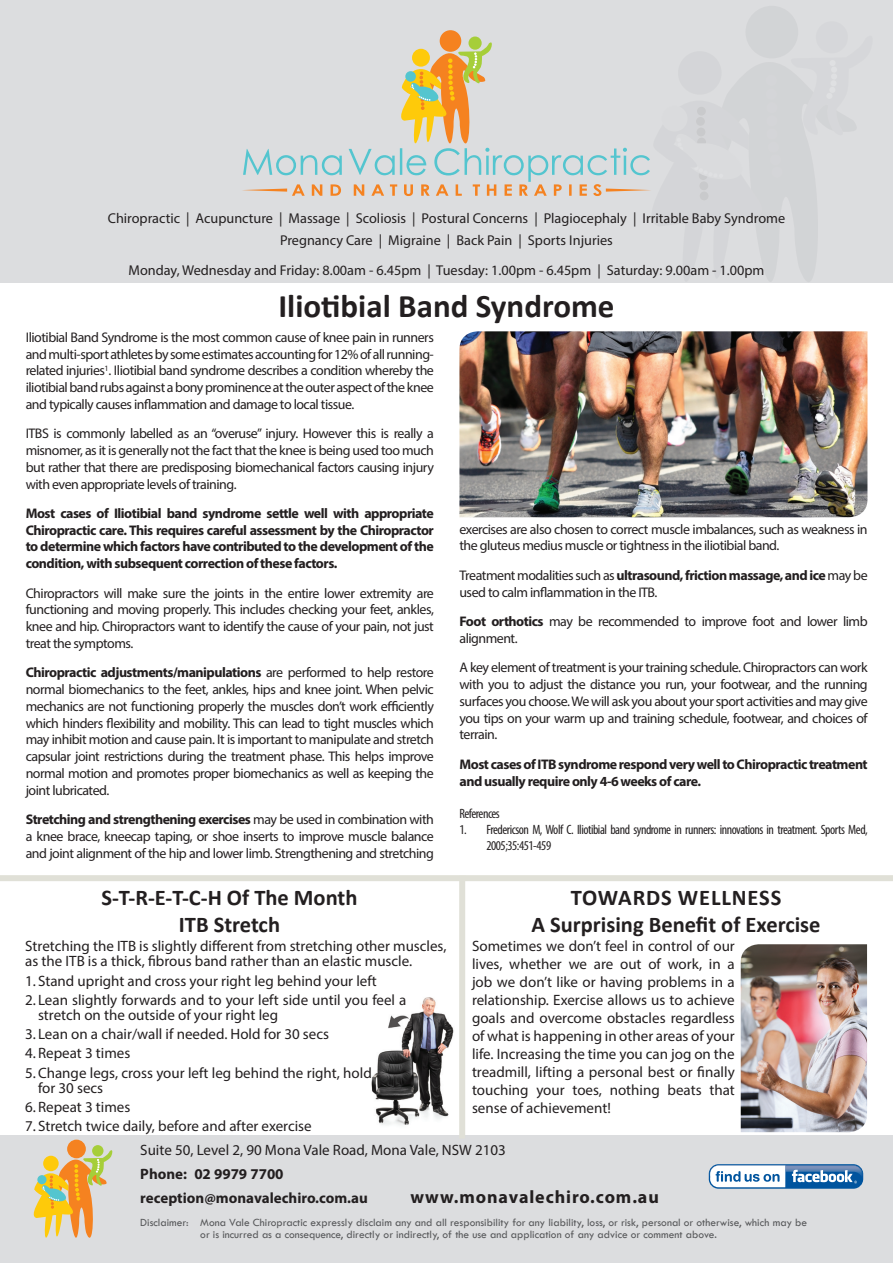
<style>
.page{position:relative;width:893px;height:1263px;background:#fff}
.page>*{position:absolute;margin:0;border:0;box-sizing:border-box;transform-origin:0 0}
.t1{font:700 33px "Calibri";color:#231f20}
.t2{font:700 22.5px "Calibri";color:#231f20}
.t3{font:700 22.5px "Calibri";letter-spacing:.04em;color:#231f20}
.t4{font:700 18px "Myriad Pro";letter-spacing:.05em;color:#231f20}
.Stretch_Number_Point{font:15px/18px "Myriad Pro";color:#231f20}
.t5{font:700 15px "Myriad Pro";color:#231f20}
.t6{font:14.25px "Myriad Pro";color:#231f20}
.Bullet_Points{font:13.95px/16.8px "Myriad Pro";letter-spacing:-.035em;color:#231f20;text-align:justify}
.Bullet_Points-2{font:700 13.95px/16.8px "Myriad Pro";letter-spacing:-.035em;color:#231f20;text-align:justify}
.Bullet_Points-3{font:condensed 13.5px/16.2px "Myriad Pro";letter-spacing:-.035em;color:#231f20}
.t7{font:11.4px "Tw Cen";color:#57585a}
.s1{font-weight:700}
</style>
<div class="page">
<div style="left:0;top:0;width:893px;height:282px;background:#dcdddf"></div>
<div style="left:745px;top:6px;width:53px;height:52px;background:#d2d4d6;border-radius:50%"></div>
<div style="left:816px;top:21px;width:32px;height:32px;background:#d6d7da;border-radius:50%"></div>
<div style="left:0;top:1135px;width:893px;height:128px;background:#dcdddf"></div>
<svg style="left:709px;top:1164px;width:154px;height:25px;background:#87abce"></svg>
<svg style="left:242px;top:30px;width:631px;height:253px"></svg>
<svg style="left:67px;top:1139px;width:19px;height:19px"></svg>
<div style="left:92px;top:1145px;width:11px;height:11px;background:#a6ce39;border-radius:50%"></div>
<svg style="left:33px;top:1148px;width:79px;height:90px"></svg>
<img style="left:371px;top:997px;width:83px;height:128px">
<img style="left:459px;top:331px;width:408px;height:186px">
<div style="left:0;top:875px;width:893px;height:6px;background:#e0e0d7"></div>
<img style="left:741px;top:944px;width:126px;height:188px">
<div style="left:459px;top:876px;width:6px;height:262px;background:#e0e0d7"></div>
<p class="t6" style="left:108px;top:209px;width:679px">Chiropractic | Acupuncture | Massage | Scoliosis | Postural Concerns | Plagiocephaly | Irritable Baby Syndrome</p>
<p class="t6" style="left:280px;top:231px;width:334px">Pregnancy Care | Migraine | Back Pain | Sports Injuries</p>
<p class="t6" style="left:128px;top:262px;width:638px">Monday, Wednesday and Friday: 8.00am - 6.45pm | Tuesday: 1.00pm - 6.45pm | Saturday: 9.00am - 1.00pm</p>
<p class="t1" style="left:278px;top:283px;width:338px">Iliotibial Band Syndrome</p>
<p class="Bullet_Points" style="left:26px;top:328px;width:410px">Iliotibial Band Syndrome is the most common cause of knee pain in runners and multi-sport athletes by some estimates accounting for 12% of all running&shy;related injuries<sup>1</sup>. Iliotibial band syndrome describes a condition whereby the iliotibial band rubs against a bony prominence at the outer aspect of the knee and typically causes inflammation and damage to local tissue.</p>
<p class="Bullet_Points" style="left:26px;top:425px;width:410px">ITBS is commonly labelled as an “overuse” injury. However this is really a misnomer, as it is generally not the fact that the knee is being used too much but rather that there are predisposing biomechanical factors causing injury with even appropriate levels of training.</p>
<p class="Bullet_Points-2" style="left:26px;top:504px;width:410px">Most cases of Iliotibial band syndrome settle well with appropriate Chiropractic care. This requires careful assessment by the Chiropractor to determine which factors have contributed to the development of the condition, with subsequent correction of these factors.</p>
<p class="Bullet_Points" style="left:26px;top:584px;width:410px">Chiropractors will make sure the joints in the entire lower extremity are functioning and moving properly. This includes checking your feet, ankles, knee and hip. Chiropractors want to identify the cause of your pain, not just treat the symptoms.</p>
<p class="Bullet_Points" style="left:26px;top:664px;width:410px"><span class="s1">Chiropractic adjustments/manipulations</span> are performed to help restore normal biomechanics to the feet, ankles, hips and knee joint. When pelvic mechanics are not functioning properly the muscles don’t work efficiently which hinders flexibility and mobility. This can lead to tight muscles which may inhibit motion and cause pain. It is important to manipulate and stretch capsular joint restrictions during the treatment phase. This helps improve normal motion and promotes proper biomechanics as well as keeping the joint lubricated.</p>
<p class="Bullet_Points" style="left:26px;top:811px;width:410px"><span class="s1">Stretching and strengthening exercises</span> may be used in combination with a knee brace, kneecap taping, or shoe inserts to improve muscle balance and joint alignment of the hip and lower limb. Strengthening and stretching</p>
<p class="Bullet_Points" style="left:459px;top:520px;width:410px">exercises are also chosen to correct muscle imbalances, such as weakness in the gluteus medius muscle or tightness in the iliotibial band.</p>
<p class="Bullet_Points" style="left:459px;top:567px;width:410px">Treatment modalities such as <span class="s1">ultrasound, friction massage, and ice</span> may be used to calm inflammation in the ITB.</p>
<p class="Bullet_Points" style="left:459px;top:613px;width:410px"><span class="s1">Foot orthotics</span> may be recommended to improve foot and lower limb alignment.</p>
<p class="Bullet_Points" style="left:459px;top:659px;width:410px">A key element of treatment is your training schedule. Chiropractors can work with you to adjust the distance you run, your footwear, and the running surfaces you choose. We will ask you about your sport activities and may give you tips on your warm up and training schedule, footwear, and choices of terrain.</p>
<p class="Bullet_Points-2" style="left:459px;top:755px;width:410px">Most cases of ITB syndrome respond very well to Chiropractic treatment and usually require only 4-6 weeks of care.</p>
<p class="Bullet_Points-3" style="left:459px;top:805px;width:42px">References</p>
<p class="Bullet_Points-3" style="left:486px;top:821px;width:383px;text-indent:-27px">1. Fredericson M, Wolf C. Iliotibial band syndrome in runners: innovations in treatment. Sports Med,<br>2005;35:451-459</p>
<p class="t2" style="left:101px;top:881px;width:258px">S-T-R-E-T-C-H Of The Month</p>
<p class="t2" style="left:179px;top:908px;width:103px">ITB Stretch</p>
<p class="Stretch_Number_Point" style="left:25px;top:938px;width:423px;line-height:15px">Stretching the ITB is slightly different from stretching other muscles, as the ITB is a thick, fibrous band rather than an elastic muscle.</p>
<p class="Stretch_Number_Point" style="left:25px;top:971px;width:353px">1. Stand upright and cross your right leg behind your left</p>
<p class="Stretch_Number_Point" style="left:38px;top:992px;width:370px;line-height:15px;text-indent:-13px">2. Lean slightly forwards and to your left side until you feel a stretch on the outside of your right leg</p>
<p class="Stretch_Number_Point" style="left:25px;top:1025px;width:305px">3. Lean on a chair/wall if needed. Hold for 30 secs</p>
<p class="Stretch_Number_Point" style="left:25px;top:1044px;width:107px">4.Repeat 3 times</p>
<p class="Stretch_Number_Point" style="left:38px;top:1065px;width:335px;line-height:15px;text-indent:-13px">5.Change legs, cross your left leg behind the right, hold for 30 secs</p>
<p class="Stretch_Number_Point" style="left:25px;top:1097px;width:107px">6.Repeat 3 times</p>
<p class="Stretch_Number_Point" style="left:25px;top:1117px;width:288px">7. Stretch twice daily, before and after exercise</p>
<p class="t3" style="left:571px;top:881px;width:212px">TOWARDS WELLNESS</p>
<p class="t2" style="left:531px;top:908px;width:291px">A Surprising Benefit of Exercise</p>
<p class="Stretch_Number_Point" style="left:472px;top:937px;width:264px;text-align:justify">Sometimes we don’t feel in control of our lives, whether we are out of work, in a job we don’t like or having problems in a relationship. Exercise allows us to achieve goals and overcome obstacles regardless of what is happening in other areas of your life. Increasing the time you can jog on the treadmill, lifting a personal best or finally touching your toes, nothing beats that sense of achievement!</p>
<p class="Stretch_Number_Point" style="left:140px;top:1141px;width:367px">Suite 50, Level 2, 90 Mona Vale Road, Mona Vale, NSW 2103</p>
<p class="t5" style="left:140px;top:1164px;width:145px">Phone: 02 9979 7700</p>
<p class="t5" style="left:140px;top:1188px;width:229px">reception@monavalechiro.com.au</p>
<p class="t4" style="left:410px;top:1185px;width:250px">www.monavalechiro.com.au</p>
<p class="t7" style="left:140px;top:1216px;width:668px">Disclaimer: Mona Vale Chiropractic expressly disclaim any and all responsibility for any liability, loss, or risk, personal or otherwise, which may be</p>
<p class="t7" style="left:200px;top:1228px;width:518px">or is incurred as a consequence, directly or indirectly, of the use and application of any advice or comment above.</p>
</div>
